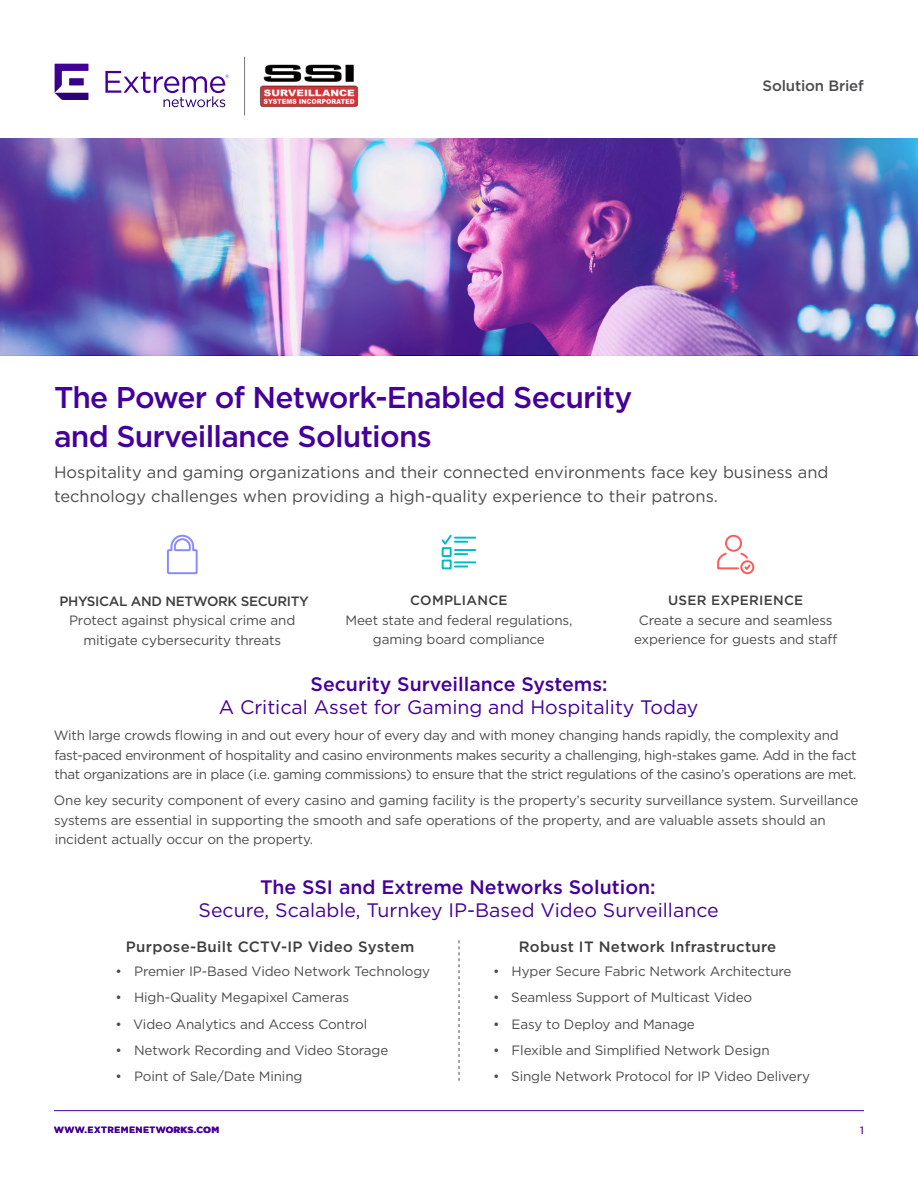
<style>
.page{position:relative;width:918px;height:1188px;background:#fff}
.page>*{position:absolute;margin:0;border:0;box-sizing:border-box;transform-origin:0 0}
.t1{font:500 30px/39px "Gotham";letter-spacing:-.025em;color:#409}
.t2{font:19.5px/22.5px "Gotham";color:#409;text-align:center}
.Introduction_Body{font:16.5px/24px "Gotham";color:#4b4c4d}
.t3{font:500 15px "Gotham";letter-spacing:.02em;color:#3e3e3f}
.Document_Header{font:500 15px "Gotham";letter-spacing:-.01em;color:#4b4c4d}
.Body{font:13.5px/19.5px "Gotham";letter-spacing:-.01em;color:#4b4c4d;text-align:center}
.Body-2{font:13.5px/19.5px "Gotham";letter-spacing:-.03em;color:#4b4c4d}
.t4{font:10.5px "Gotham";color:#6026a8}
.t5{font:700 9px "Gotham";letter-spacing:.05em;color:#409}
.s1{font-weight:500;color:#3e3e3f}
.s2{font-weight:500}
</style>
<div class="page">
<hr style="left:54px;top:1110px;width:810px;height:1px;background:#409">
<img style="left:0;top:138px;width:918px;height:217px">
<svg style="left:105px;top:71px;width:124px;height:36px"></svg>
<svg style="left:55px;top:64px;width:33px;height:36px"></svg>
<svg style="left:167px;top:534px;width:31px;height:41px"></svg>
<svg style="left:441px;top:534px;width:36px;height:36px"></svg>
<svg style="left:717px;top:534px;width:38px;height:41px"></svg>
<svg style="left:459px;top:940px;width:1px;height:141px"></svg>
<img style="left:259px;top:64px;width:100px;height:44px">
<hr style="left:244px;top:57px;width:1px;height:59px;background:#76787b">
<p class="Document_Header" style="left:763px;top:76px;width:103px">Solution Brief</p>
<h1 class="t1" style="left:54px;top:378px;width:580px">The Power of Network-Enabled Security and Surveillance Solutions</h1>
<p class="Introduction_Body" style="left:54px;top:460px;width:776px">Hospitality and gaming organizations and their connected environments face key business and technology challenges when providing a high-quality experience to their patrons.</p>
<h2 class="Body" style="left:59px;top:591px;width:251px"><span class="s1">PHYSICAL AND NETWORK SECURITY<br></span>Protect against physical crime and mitigate cybersecurity threats</h2>
<h3 class="Body" style="left:345px;top:590px;width:228px"><span class="s1">COMPLIANCE<br></span>Meet state and federal regulations, gaming board compliance</h3>
<h3 class="Body" style="left:634px;top:590px;width:205px"><span class="s1">USER EXPERIENCE<br></span>Create a secure and seamless experience for guests and staff</h3>
<h2 class="t2" style="left:219px;top:673px;width:481px"><span class="s2">Security Surveillance Systems:<br></span>A Critical Asset for Gaming and Hospitality Today</h2>
<p class="Body-2" style="left:54px;top:725px;width:804px">With large crowds flowing in and out every hour of every day and with money changing hands rapidly, the complexity and fast-paced environment of hospitality and casino environments makes security a challenging, high-stakes game. Add in the fact that organizations are in place (i.e. gaming commissions) to ensure that the strict regulations of the casino’s operations are met.</p>
<p class="Body" style="left:54px;top:791px;width:806px;text-align:left">One key security component of every casino and gaming facility is the property’s security surveillance system. Surveillance systems are essential in supporting the smooth and safe operations of the property, and are valuable assets should an incident actually occur on the property.</p>
<h2 class="t2" style="left:199px;top:876px;width:522px"><span class="s2">The SSI and Extreme Networks Solution:<br></span>Secure, Scalable, Turnkey IP-Based Video Surveillance</h2>
<h3 class="t3" style="left:126px;top:937px;width:290px">Purpose-Built CCTV-IP Video System</h3>
<p class="Body" style="left:116px;top:961px;width:316px">• Premier IP-Based Video Network Technology</p>
<p class="Body" style="left:116px;top:988px;width:235px">• High-Quality Megapixel Cameras</p>
<p class="Body" style="left:116px;top:1014px;width:253px">• Video Analytics and Access Control</p>
<p class="Body" style="left:116px;top:1040px;width:274px">• Network Recording and Video Storage</p>
<p class="Body" style="left:116px;top:1066px;width:188px">• Point of Sale/Date Mining</p>
<h3 class="t3" style="left:519px;top:937px;width:259px">Robust IT Network Infrastructure</h3>
<p class="Body" style="left:493px;top:961px;width:300px">• Hyper Secure Fabric Network Architecture</p>
<p class="Body" style="left:493px;top:988px;width:261px">• Seamless Support of Multicast Video</p>
<p class="Body" style="left:493px;top:1014px;width:203px">• Easy to Deploy and Manage</p>
<p class="Body" style="left:493px;top:1040px;width:278px">• Flexible and Simplified Network Design</p>
<p class="Body" style="left:493px;top:1066px;width:319px">• Single Network Protocol for IP Video Delivery</p>
<p class="t5" style="left:54px;top:1124px;width:167px">WWW.EXTREMENETWORKS.COM</p>
<p class="t4" style="left:860px;top:1124px;width:5px">1</p>
</div>
